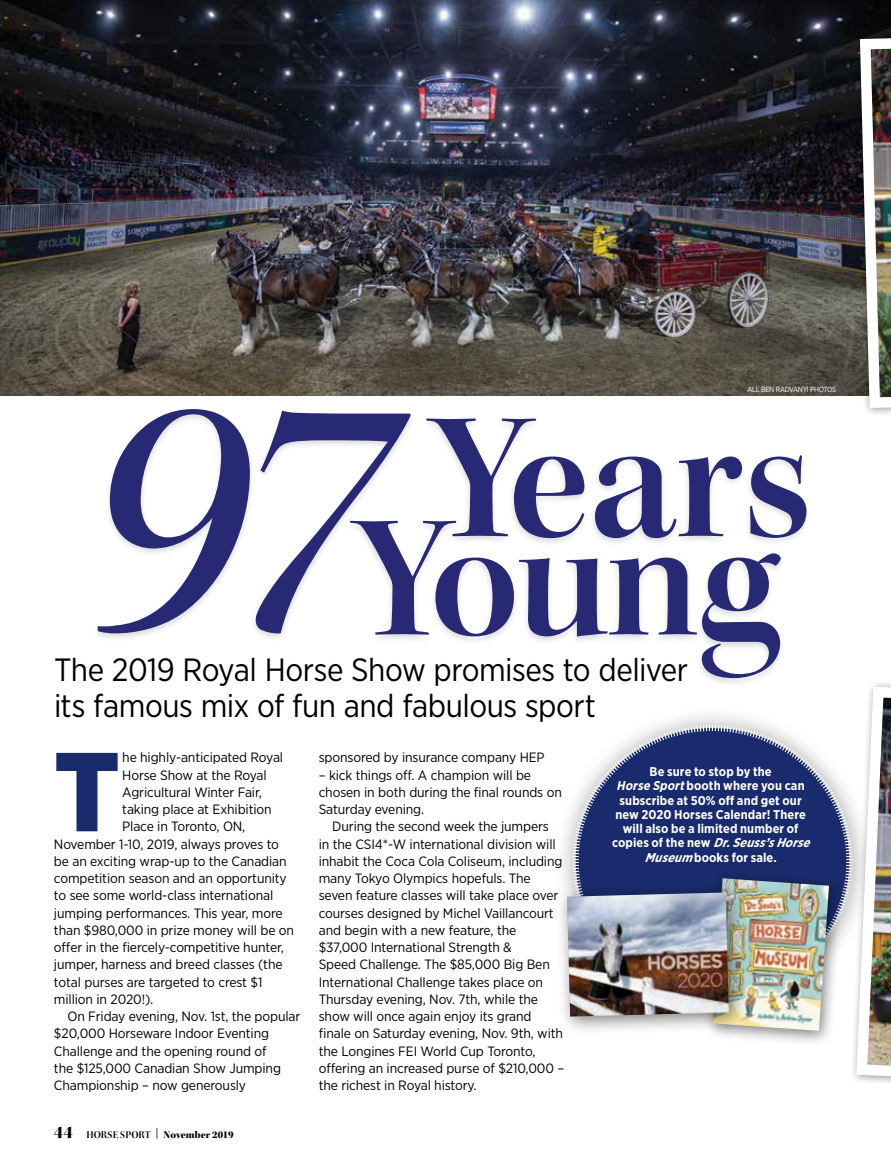
<style>
.page{position:relative;width:891px;height:1161px;background:#fff}
.page>*{position:absolute;margin:0;border:0;box-sizing:border-box;transform-origin:0 0}
.t1{font:346.65px "Kepler Std Medium It Disp";color:#282974}
.t2{font:181.95px "Kepler Std Semibold Disp";color:#282974}
.t3{font:175.95px "Kepler Std Semibold Disp";letter-spacing:-.015em;color:#282974}
.t4{font:900 112.05px "Gotham Narrow";color:#192b6c;scale:1.04 1}
.t5{font:32.1px "Gotham Narrow";letter-spacing:-.015em;color:#000}
.t6{font:18px "Kepler Std Black Disp";color:#000}
.t7{font:13.5px/17.2px "Gotham Narrow";letter-spacing:-.01em;color:#000;scale:1.04 1}
.t8{font:700 12.75px/14.2px "Gotham Narrow";letter-spacing:.005em;color:#fff;text-align:center}
.t9{font:10.5px "Kepler Std Black Disp";letter-spacing:.01em;color:#000}
.t10{font:7.5px "Gotham Narrow";letter-spacing:-.04em;color:#fff}
.s1{font-family:"Kepler Std Semibold Disp"}
.s2{font-style:italic}
</style>
<div class="page">
<div style="left:552px;top:705px;width:323px;height:315px;background:#000;opacity:.4"></div>
<svg style="left:572px;top:724px;width:277px;height:275px"></svg>
<img style="left:0;top:0;width:891px;height:395px">
<div style="left:344px;top:518px;width:442px;height:169px;background:#000;opacity:.15"></div>
<div style="left:421px;top:416px;width:391px;height:131px;background:#000;opacity:.15"></div>
<div style="left:92px;top:406px;width:324px;height:236px;background:#000;opacity:.15"></div>
<div style="left:853px;top:19px;width:38px;height:398px;background:#000;opacity:.4"></div>
<img style="left:855px;top:20px;width:36px;height:393px">
<div style="left:849px;top:680px;width:42px;height:426px;background:#000;opacity:.4"></div>
<img style="left:851px;top:681px;width:40px;height:422px">
<div style="left:703px;top:869px;width:142px;height:178px;background:#000;opacity:.5"></div>
<img style="left:712px;top:878px;width:117px;height:153px">
<div style="left:555px;top:882px;width:193px;height:155px;background:#000;opacity:.5"></div>
<img style="left:567px;top:892px;width:162px;height:125px">
<p class="t10" style="left:747px;top:385px;width:90px">ALL BEN RADVANYI PHOTOS</p>
<h1 class="t1" style="left:79px;top:323px;width:304px">97</h1>
<h2 class="t2" style="left:432px;top:375px;width:381px">Years</h2>
<h3 class="t3" style="left:355px;top:479px;width:425px">Young</h3>
<h3 class="t5" style="left:54px;top:650px;width:636px">The 2019 Royal Horse Show promises to deliver</h3>
<h3 class="t5" style="left:54px;top:686px;width:543px">its famous mix of fun and fabulous sport</h3>
<p class="t7" style="left:122px;top:749px;width:156px">he highly-anticipated Royal</p>
<p class="t7" style="left:122px;top:766px;width:140px">Horse Show at the Royal</p>
<p class="t7" style="left:122px;top:783px;width:136px">Agricultural Winter Fair,</p>
<p class="t7" style="left:122px;top:800px;width:145px">taking place at Exhibition</p>
<p class="t7" style="left:122px;top:818px;width:120px">Place in Toronto, ON,</p>
<p class="t7" style="left:54px;top:835px;width:218px">November 1-10, 2019, always proves to</p>
<p class="t7" style="left:54px;top:852px;width:225px">be an exciting wrap-up to the Canadian</p>
<p class="t7" style="left:54px;top:869px;width:225px">competition season and an opportunity</p>
<p class="t7" style="left:54px;top:887px;width:212px">to see some world-class international</p>
<p class="t7" style="left:54px;top:904px;width:221px">jumping performances. This year, more</p>
<p class="t7" style="left:54px;top:921px;width:232px">than $980,000 in prize money will be on</p>
<p class="t7" style="left:54px;top:938px;width:223px">offer in the fiercely-competitive hunter,</p>
<p class="t7" style="left:54px;top:956px;width:221px">jumper, harness and breed classes (the</p>
<p class="t7" style="left:54px;top:973px;width:202px">total purses are targeted to crest $1</p>
<p class="t7" style="left:54px;top:990px;width:97px">million in 2020!).</p>
<p class="t7" style="left:68px;top:1007px;width:225px">On Friday evening, Nov. 1st, the popular</p>
<p class="t7" style="left:54px;top:1025px;width:208px">$20,000 Horseware Indoor Eventing</p>
<p class="t7" style="left:54px;top:1042px;width:206px">Challenge and the opening round of</p>
<p class="t7" style="left:54px;top:1059px;width:220px">the $125,000 Canadian Show Jumping</p>
<p class="t7" style="left:54px;top:1076px;width:186px">Championship – now generously</p>
<h3 class="t4" style="left:54px;top:718px;width:65px">T</h3>
<h3 class="t6" style="left:54px;top:1122px;width:21px">44</h3>
<p class="t9" style="left:86px;top:1128px;width:149px"><span class="s1">HORSE SPORT</span> | November 2019</p>
<p class="t7" style="left:319px;top:749px;width:219px">sponsored by insurance company HEP</p>
<p class="t7" style="left:319px;top:766px;width:235px">– kick things off. A champion will be chosen in both during the final rounds on<br>Saturday evening.</p>
<p class="t7" style="left:319px;top:818px;width:238px;text-indent:14px">During the second week the jumpers<br>in the CSI4*-W international division will inhabit the Coca Cola Coliseum, including many Tokyo Olympics hopefuls. The seven feature classes will take place over courses designed by Michel Vaillancourt and begin with a new feature, the $37,000 International Strength &amp;<br>Speed Challenge. The $85,000 Big Ben International Challenge takes place on Thursday evening, Nov. 7th, while the show will once again enjoy its grand finale on Saturday evening, Nov. 9th, with the Longines FEI World Cup Toronto, offering an increased purse of $210,000 – the richest in Royal history.</p>
<p class="t8" style="left:612px;top:764px;width:205px">Be sure to stop by the<br><span class="s2">Horse Sport</span>booth where you can subscribe at 50% off and get our new 2020 Horses Calendar! There will also be a limited number of<br>c o p i e s o f t h e n e w <span class="s2">Dr.Seuss’sHorse</span></p>
<p class="t8" style="left:644px;top:850px;width:134px"><span class="s2">Museum</span>books for sale.</p>
</div>
